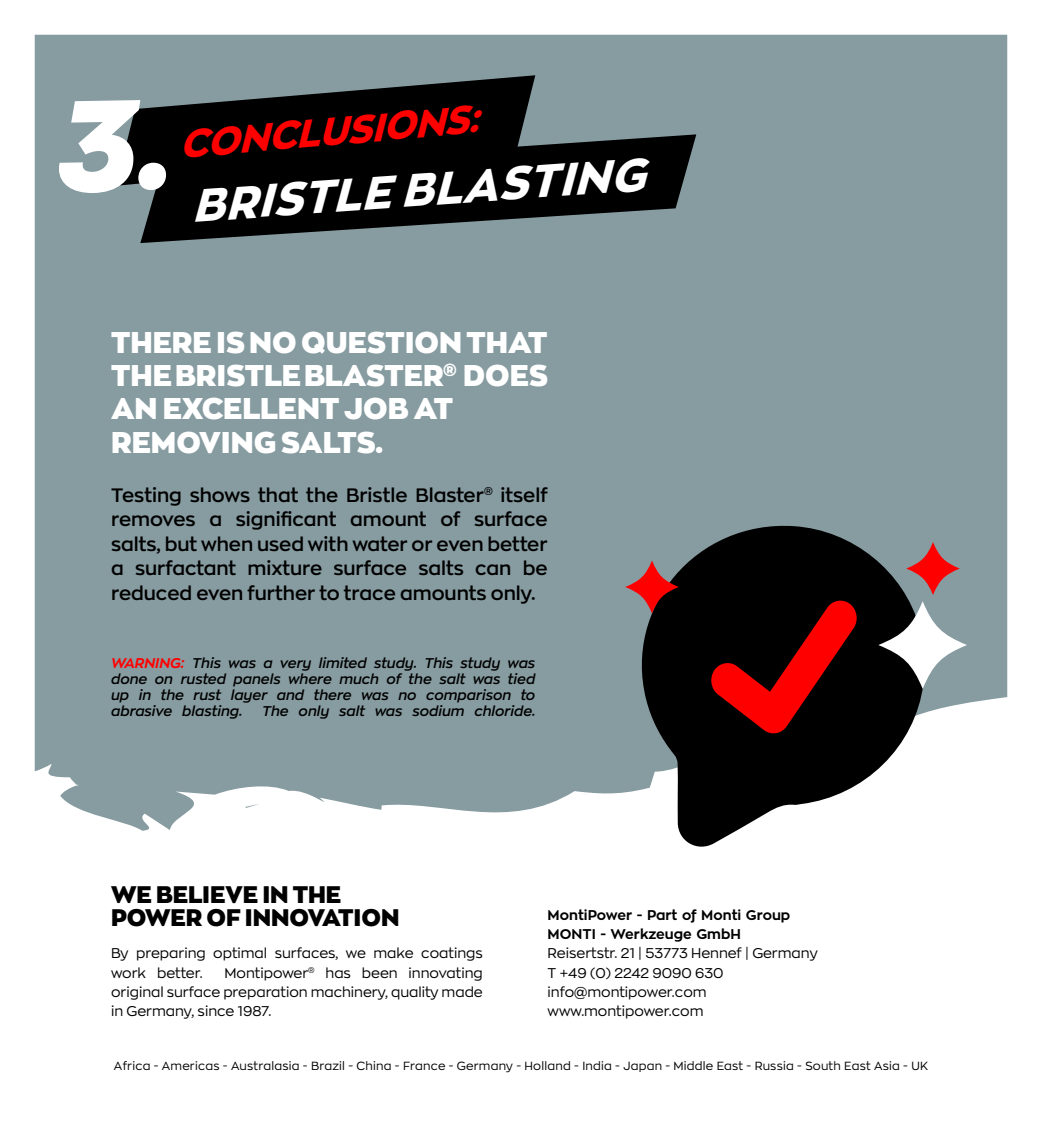
<style>
.page{position:relative;width:1042px;height:1141px;background:#fff}
.page>*{position:absolute;margin:0;border:0;box-sizing:border-box;transform-origin:0 0}
.t1{font:italic 800 45.5px "Zona Pro";color:#fff}
.t2{font:italic 800 38.5px "Zona Pro";color:#f00}
.t3{font:900 29.75px/33.2px "Zona Pro";color:#fff}
.t4{font:900 23.8px/23.8px "Zona Pro";color:#000}
.t5{font:600 19.25px/24.5px "Zona Pro";color:#000;text-align:justify}
.t6{font:14px/19.2px "Zona Pro";color:#000}
.t7{font:italic 600 14px/15.8px "Zona Pro";color:#000;text-align:justify}
.t8{font:700 14px/19.2px "Zona Pro";color:#000}
.t9{font:11.72px "Zona Pro";letter-spacing:.02em;color:#000}
.s1{font-weight:700;color:#f00}
</style>
<div class="page">
<div style="left:35px;top:35px;width:972px;height:796px;background:#879ca1"></div>
<svg style="left:140px;top:134px;width:556px;height:109px;background:#2b3233"></svg>
<svg style="left:623px;top:520px;width:303px;height:327px;fill:#000"></svg>
<svg style="left:625px;top:560px;width:54px;height:53px;background:#a43f41"></svg>
<svg style="left:878px;top:601px;width:89px;height:88px"></svg>
<svg style="left:906px;top:542px;width:54px;height:53px;background:#ba595b"></svg>
<svg style="left:709px;top:598px;width:150px;height:138px;background:#530000"></svg>
<svg style="left:58px;top:75px;width:477px;height:118px;background:#262c2d"></svg>
<h2 class="t2" style="left:177px;top:119px;width:301px;rotate:-5deg">CONCLUSIONS:</h2>
<h1 class="t1" style="left:189px;top:176px;width:455px;rotate:-4deg">BRISTLE BLASTING</h1>
<h3 class="t3" style="left:111px;top:325px;width:438px">THERE IS NO QUESTION THAT<br>THE BRISTLE BLASTER<sup>®</sup> DOES<br>AN EXCELLENT JOB AT<br>REMOVING SALTS.</h3>
<h3 class="t5" style="left:111px;top:482px;width:438px">Testing shows that the Bristle Blaster<sup>®</sup> itself removes a significant amount of surface salts, but when used with water or even better a surfactant mixture surface salts can be reduced even further to trace amounts only.</h3>
<p class="t7" style="left:111px;top:655px;width:426px"><span class="s1">WARNING:</span> This was a very limited study. This study was done on rusted panels where much of the salt was tied up in the rust layer and there was no comparison to abrasive blasting.</p>
<p class="t7" style="left:262px;top:702px;width:275px">The only salt was sodium chloride.</p>
<h3 class="t4" style="left:111px;top:882px;width:290px">WE BELIEVE IN THE<br>POWER OF INNOVATION</h3>
<p class="t6" style="left:111px;top:943px;width:373px">By preparing optimal surfaces, we make coatings work better.</p>
<p class="t6" style="left:111px;top:963px;width:373px;text-align:justify;text-indent:113px">Montipower<sup>®</sup> has been innovating original surface preparation machinery, quality made in Germany, since 1987.</p>
<p class="t8" style="left:547px;top:905px;width:244px">MontiPower - Part of Monti Group<br>MONTI - Werkzeuge GmbH</p>
<p class="t6" style="left:547px;top:943px;width:272px">Reisertstr. 21 | 53773 Hennef | Germany<br>T +49 (0) 2242 9090 630 info@montipower.com www.montipower.com</p>
<p class="t9" style="left:114px;top:1058px;width:815px">Africa - Americas - Australasia - Brazil - China - France - Germany - Holland - India - Japan - Middle East - Russia - South East Asia - UK</p>
</div>
